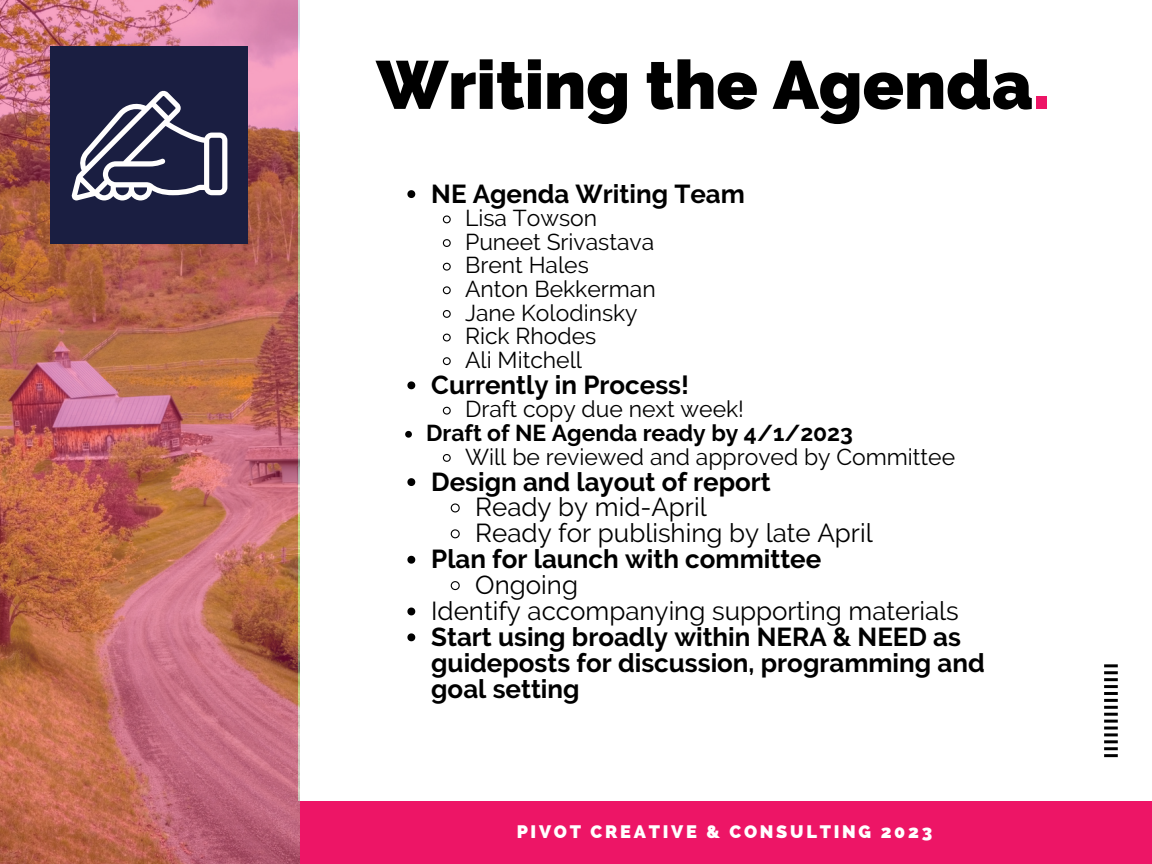
<style>
.page{position:relative;width:1152px;height:864px;background:#ed1566}
.page>*{position:absolute;margin:0;border:0;box-sizing:border-box;transform-origin:0 0}
.t1{font:800 67.95px "Raleway";color:#000}
.t2{font:700 25.95px/25.8px "Raleway";color:#000}
.t3{font:25.95px/25.8px "Raleway";color:#000}
.t4{font:22.95px/23.7px "Raleway";color:#000}
.t5{font:700 22.95px "Raleway";color:#000}
.t6{font:800 18.15px "Raleway";letter-spacing:.15em;color:#fff}
.s1{color:#ed1566}
</style>
<div class="page">
<div style="left:298px;top:0;width:854px;height:801px;background:#fff"></div>
<svg style="left:1104px;top:664px;width:14px;height:93px"></svg>
<img style="left:0;top:0;width:299px;height:864px">
<div style="left:50px;top:46px;width:198px;height:198px;background:#1a1e41"></div>
<svg style="left:407px;top:190px;width:8px;height:8px"></svg>
<svg style="left:442px;top:215px;width:9px;height:9px"></svg>
<svg style="left:442px;top:239px;width:9px;height:8px"></svg>
<svg style="left:442px;top:262px;width:9px;height:9px"></svg>
<svg style="left:442px;top:286px;width:9px;height:9px"></svg>
<svg style="left:442px;top:310px;width:9px;height:8px"></svg>
<svg style="left:442px;top:333px;width:9px;height:9px"></svg>
<svg style="left:442px;top:357px;width:9px;height:9px"></svg>
<svg style="left:407px;top:381px;width:8px;height:8px"></svg>
<svg style="left:442px;top:406px;width:9px;height:9px"></svg>
<svg style="left:405px;top:431px;width:7px;height:7px"></svg>
<svg style="left:442px;top:454px;width:9px;height:8px"></svg>
<svg style="left:407px;top:478px;width:8px;height:8px"></svg>
<svg style="left:450px;top:503px;width:10px;height:10px"></svg>
<svg style="left:450px;top:529px;width:10px;height:10px"></svg>
<svg style="left:407px;top:556px;width:8px;height:8px"></svg>
<svg style="left:450px;top:581px;width:10px;height:10px"></svg>
<svg style="left:407px;top:608px;width:8px;height:7px"></svg>
<svg style="left:407px;top:633px;width:8px;height:8px"></svg>
<svg style="left:72px;top:90px;width:155px;height:110px"></svg>
<h1 class="t1" style="left:376px;top:45px;width:675px">Writing the Agenda<span class="s1">.</span></h1>
<p class="t2" style="left:431px;top:180px;width:315px">NE Agenda Writing Team</p>
<p class="t4" style="left:465px;top:206px;width:192px">Lisa Towson<br>Puneet Srivastava<br>Brent Hales<br>Anton Bekkerman<br>Jane Kolodinsky<br>Rick Rhodes<br>Ali Mitchell</p>
<p class="t2" style="left:431px;top:372px;width:259px">Currently in Process!</p>
<p class="t4" style="left:465px;top:397px;width:280px">Draft copy due next week!</p>
<p class="t5" style="left:426px;top:419px;width:428px">Draft of NE Agenda ready by 4/1/2023</p>
<p class="t4" style="left:465px;top:445px;width:492px">Will be reviewed and approved by Committee</p>
<p class="t2" style="left:431px;top:468px;width:341px">Design and layout of report</p>
<p class="t3" style="left:475px;top:494px;width:399px">Ready by mid-April<br>Ready for publishing by late April</p>
<p class="t2" style="left:431px;top:546px;width:392px">Plan for launch with committee</p>
<p class="t3" style="left:431px;top:572px;width:529px;text-indent:44px">Ongoing<br>Identify accompanying supporting materials</p>
<p class="t2" style="left:431px;top:624px;width:555px">Start using broadly within NERA &amp; NEED as guideposts for discussion, programming and goal setting</p>
<p class="t6" style="left:517px;top:821px;width:417px">PIVOT CREATIVE &amp; CONSULTING 2023</p>
</div>
